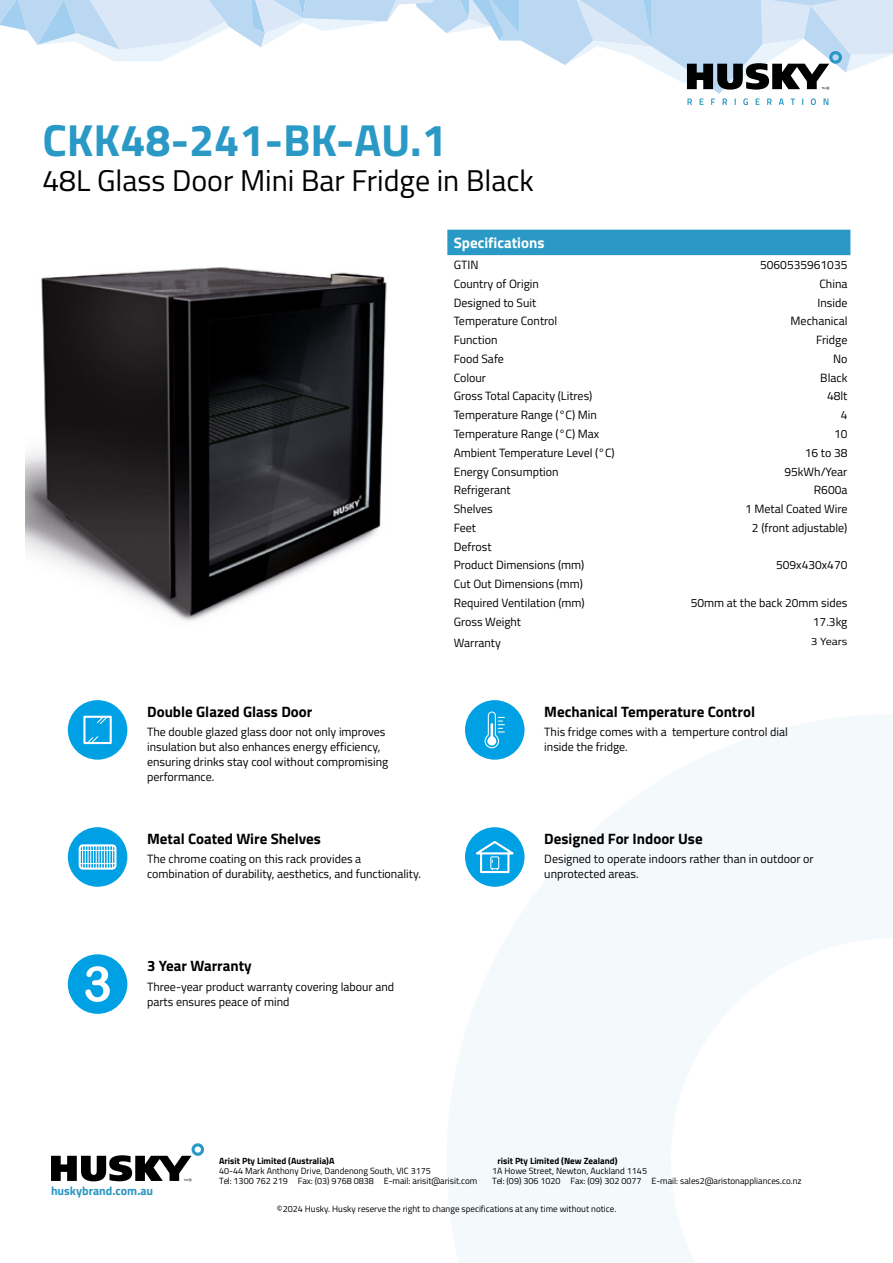
<style>
.page{position:relative;width:893px;height:1263px;background:#fff}
.page>*{position:absolute;margin:0;border:0;box-sizing:border-box;transform-origin:0 0}
.t1{font:700 45px "Titillium Web";color:#2b99c6}
.t2{font:30px "Titillium Web";color:#000}
.t3{font:700 15px "Titillium Web";color:#000}
.t4{font:700 15px "Titillium Web";color:#fff}
.t5{font:12px/15px "Titillium Web";color:#000}
.t6{font:700 12px "Titillium Web";color:#2a96c2}
.t7{font:10.35px "Titillium Web";color:#000;scale:1.16 1}
.t8{font:9px "Titillium Web";color:#000}
.t9{font:700 9px "Titillium Web";color:#000}
</style>
<div class="page">
<svg style="left:447px;top:714px;width:446px;height:549px;fill:#f4fafc"></svg>
<svg style="left:0;top:0;width:893px;height:105px"></svg>
<svg style="left:51px;top:1143px;width:153px;height:38px"></svg>
<img style="left:26px;top:267px;width:361px;height:354px">
<div style="left:447px;top:230px;width:403px;height:25px;background:#2b99c6"></div>
<div style="left:68px;top:700px;width:59px;height:60px;background:#00a1e4;border-radius:50%"></div>
<svg style="left:89px;top:736px;width:10px;height:5px"></svg>
<svg style="left:97px;top:719px;width:9px;height:5px"></svg>
<div style="left:83px;top:716px;width:29px;height:28px;border:2px solid #fff"></div>
<div style="left:465px;top:700px;width:59px;height:60px;background:#00a1e4;border-radius:50%"></div>
<svg style="left:484px;top:711px;width:20px;height:38px"></svg>
<div style="left:465px;top:827px;width:59px;height:60px;background:#00a1e4;border-radius:50%"></div>
<svg style="left:470px;top:839px;width:50px;height:35px"></svg>
<hr style="left:481px;top:852px;width:27px;height:2px;background:#fff">
<div style="left:68px;top:827px;width:59px;height:60px;background:#00a1e4;border-radius:50%"></div>
<div style="left:79px;top:844px;width:38px;height:26px;border:2px solid #fff;border-radius:3px"></div>
<svg style="left:82px;top:845px;width:31px;height:23px"></svg>
<hr style="left:80px;top:850px;width:35px;height:1px;background:#fff">
<hr style="left:80px;top:863px;width:35px;height:1px;background:#fff">
<div style="left:68px;top:954px;width:59px;height:60px;background:#00a1e4;border-radius:50%"></div>
<svg style="left:85px;top:966px;width:25px;height:36px"></svg>
<h1 class="t1" style="left:43px;top:106px;width:406px">CKK48-241-BK-AU.1</h1>
<h2 class="t2" style="left:43px;top:159px;width:493px">48L Glass Door Mini Bar Fridge in Black</h2>
<p class="t4" style="left:454px;top:231px;width:92px">Specifications</p>
<p class="t5" style="left:454px;top:257px;width:26px">GTIN</p>
<p class="t5" style="left:760px;top:257px;width:89px">5060535961035</p>
<p class="t5" style="left:454px;top:276px;width:87px">Country of Origin</p>
<p class="t5" style="left:819px;top:276px;width:30px">China</p>
<p class="t5" style="left:454px;top:294px;width:84px">Designed to Suit</p>
<p class="t5" style="left:817px;top:294px;width:32px">Inside</p>
<p class="t5" style="left:454px;top:313px;width:105px">Temperature Control</p>
<p class="t5" style="left:791px;top:313px;width:58px">Mechanical</p>
<p class="t5" style="left:454px;top:332px;width:45px">Function</p>
<p class="t5" style="left:816px;top:332px;width:33px">Fridge</p>
<p class="t5" style="left:454px;top:351px;width:52px">Food Safe</p>
<p class="t5" style="left:833px;top:351px;width:16px">No</p>
<p class="t5" style="left:454px;top:369px;width:34px">Colour</p>
<p class="t5" style="left:820px;top:369px;width:29px">Black</p>
<p class="t5" style="left:454px;top:388px;width:140px">Gross Total Capacity (Litres)</p>
<p class="t5" style="left:827px;top:388px;width:22px">48lt</p>
<p class="t5" style="left:454px;top:407px;width:145px">Temperature Range (°C) Min</p>
<p class="t5" style="left:841px;top:407px;width:8px">4</p>
<p class="t5" style="left:454px;top:426px;width:147px">Temperature Range (°C) Max</p>
<p class="t5" style="left:834px;top:426px;width:15px">10</p>
<p class="t5" style="left:454px;top:444px;width:162px">Ambient Temperature Level (°C)</p>
<p class="t5" style="left:805px;top:444px;width:44px">16 to 38</p>
<p class="t5" style="left:454px;top:463px;width:106px">Energy Consumption</p>
<p class="t5" style="left:784px;top:463px;width:65px">95kWh/Year</p>
<p class="t5" style="left:454px;top:482px;width:59px">Refrigerant</p>
<p class="t5" style="left:814px;top:482px;width:35px">R600a</p>
<p class="t5" style="left:454px;top:501px;width:41px">Shelves</p>
<p class="t5" style="left:745px;top:501px;width:104px">1 Metal Coated Wire</p>
<p class="t5" style="left:454px;top:519px;width:24px">Feet</p>
<p class="t5" style="left:752px;top:519px;width:97px">2 (front adjustable)</p>
<p class="t5" style="left:454px;top:536px;width:132px;line-height:18.8px">Defrost<br>Product Dimensions (mm)</p>
<p class="t5" style="left:776px;top:557px;width:73px">509x430x470</p>
<p class="t5" style="left:454px;top:574px;width:132px;line-height:18.8px">Cut Out Dimensions (mm)<br>Required Ventilation (mm)</p>
<p class="t5" style="left:691px;top:594px;width:158px">50mm at the back 20mm sides</p>
<p class="t3" style="left:147px;top:700px;width:167px">Double Glazed Glass Door</p>
<p class="t5" style="left:147px;top:724px;width:243px">The double glazed glass door not only improves insulation but also enhances energy efficiency, ensuring drinks stay cool without compromising performance.</p>
<p class="t3" style="left:147px;top:827px;width:175px">Metal Coated Wire Shelves</p>
<p class="t5" style="left:147px;top:851px;width:275px">The chrome coating on this rack provides a combination of durability, aesthetics, and functionality.</p>
<p class="t3" style="left:147px;top:954px;width:106px">3 Year Warranty</p>
<p class="t5" style="left:147px;top:978px;width:249px">Three-year product warranty covering labour and parts ensures peace of mind</p>
<p class="t5" style="left:454px;top:613px;width:69px">Gross Weight</p>
<p class="t5" style="left:813px;top:613px;width:36px">17.3kg</p>
<p class="t5" style="left:454px;top:634px;width:49px">Warranty</p>
<p class="t7" style="left:811px;top:633px;width:33px">3 Years</p>
<p class="t3" style="left:544px;top:700px;width:212px">Mechanical Temperature Control</p>
<p class="t5" style="left:544px;top:724px;width:245px">This fridge comes with a temperture control dial inside the fridge.</p>
<p class="t3" style="left:544px;top:827px;width:160px">Designed For Indoor Use</p>
<p class="t5" style="left:544px;top:851px;width:271px">Designed to operate indoors rather than in outdoor or unprotected areas.</p>
<p class="t6" style="left:51px;top:1182px;width:104px">huskybrand.com.au</p>
<p class="t9" style="left:219px;top:1154px;width:117px">Arisit Pty Limited (Australia)A</p>
<p class="t9" style="left:497px;top:1154px;width:122px">risit Pty Limited (New Zealand)</p>
<p class="t8" style="left:219px;top:1174px;width:260px">Tel: 1300 762 219 Fax: (03) 9768 0838 E-mail: arisit@arisit.com</p>
<p class="t8" style="left:492px;top:1174px;width:311px">Tel: (09) 306 1020 Fax: (09) 302 0077 E-mail: sales2@aristonappliances.co.nz</p>
<p class="t8" style="left:219px;top:1164px;width:213px">40-44 Mark Anthony Drive, Dandenong South, VIC 3175</p>
<p class="t8" style="left:492px;top:1164px;width:156px">1A Howe Street, Newton, Auckland 1145</p>
<p class="t8" style="left:277px;top:1202px;width:341px">©2024 Husky. Husky reserve the right to change specifications at any time without notice.</p>
</div>
